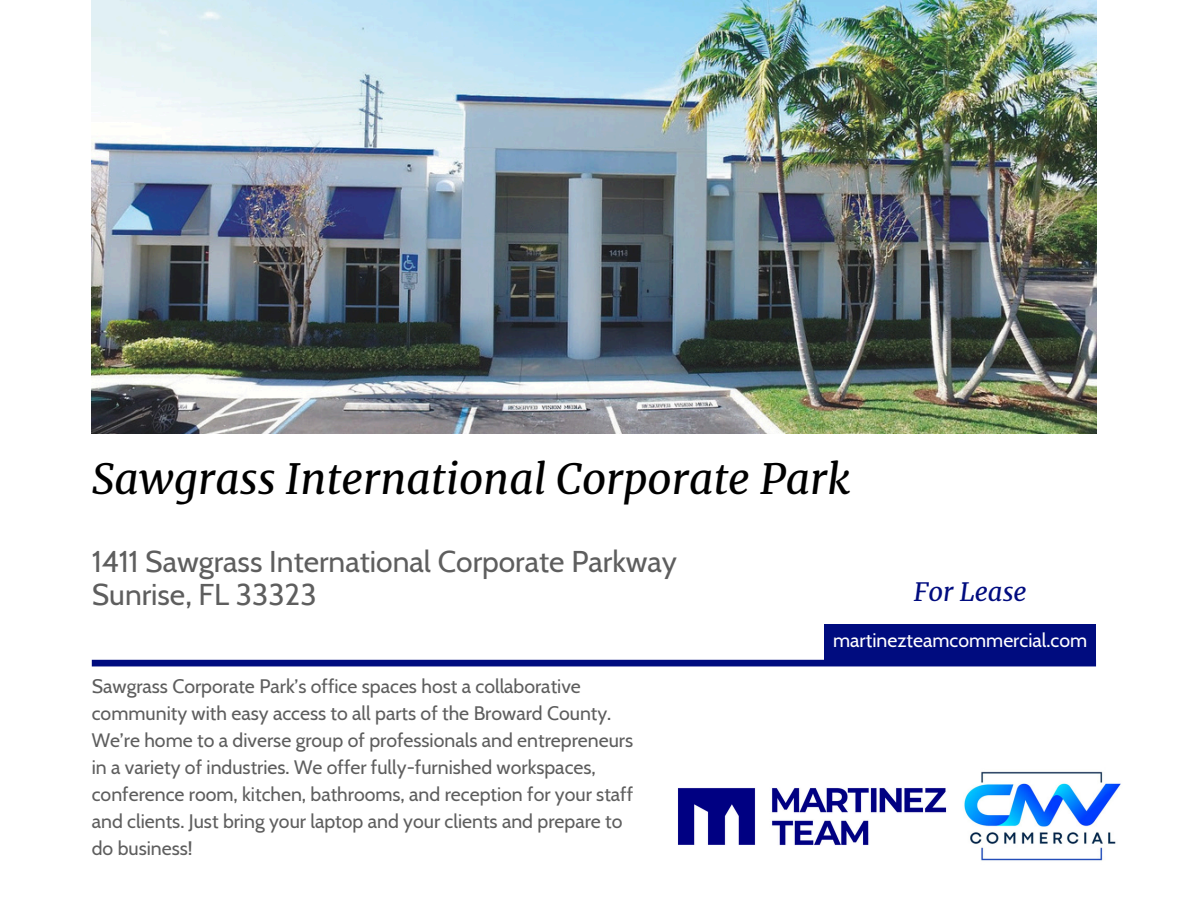
<style>
.page{position:relative;width:1188px;height:918px;background:#fff}
.page>*{position:absolute;margin:0;border:0;box-sizing:border-box;transform-origin:0 0}
.t1{font:italic 42px "Merriweather";color:#000}
.t2{font:30px/33.8px "Cabin";color:#5e5e5e}
.t3{font:italic 25.5px "Merriweather";color:#000c7f}
.t4{font:19.5px/27px "Cabin";color:#5e5e5e}
.t5{font:19.5px "Cabin";color:#fff}
</style>
<div class="page">
<img style="left:92px;top:0;width:1004px;height:433px">
<div style="left:92px;top:660px;width:1004px;height:6px;background:#000c7f"></div>
<div style="left:824px;top:624px;width:272px;height:36px;background:#000c7f"></div>
<img style="left:678px;top:788px;width:269px;height:57px">
<img style="left:964px;top:771px;width:157px;height:90px">
<h1 class="t1" style="left:92px;top:452px;width:760px">Sawgrass International Corporate Park</h1>
<h2 class="t2" style="left:92px;top:544px;width:587px">1411 Sawgrass International Corporate Parkway<br>Sunrise, FL 33323</h2>
<p class="t3" style="left:914px;top:576px;width:114px">For Lease</p>
<h3 class="t4" style="left:92px;top:673px;width:543px">Sawgrass Corporate Park’s office spaces host a collaborative community with easy access to all parts of the Broward County.<br>We’re home to a diverse group of professionals and entrepreneurs in a variety of industries. We offer fully-furnished workspaces, conference room, kitchen, bathrooms, and reception for your staff and clients. Just bring your laptop and your clients and prepare to do business!</h3>
<p class="t5" style="left:833px;top:628px;width:255px">martinezteamcommercial.com</p>
</div>
